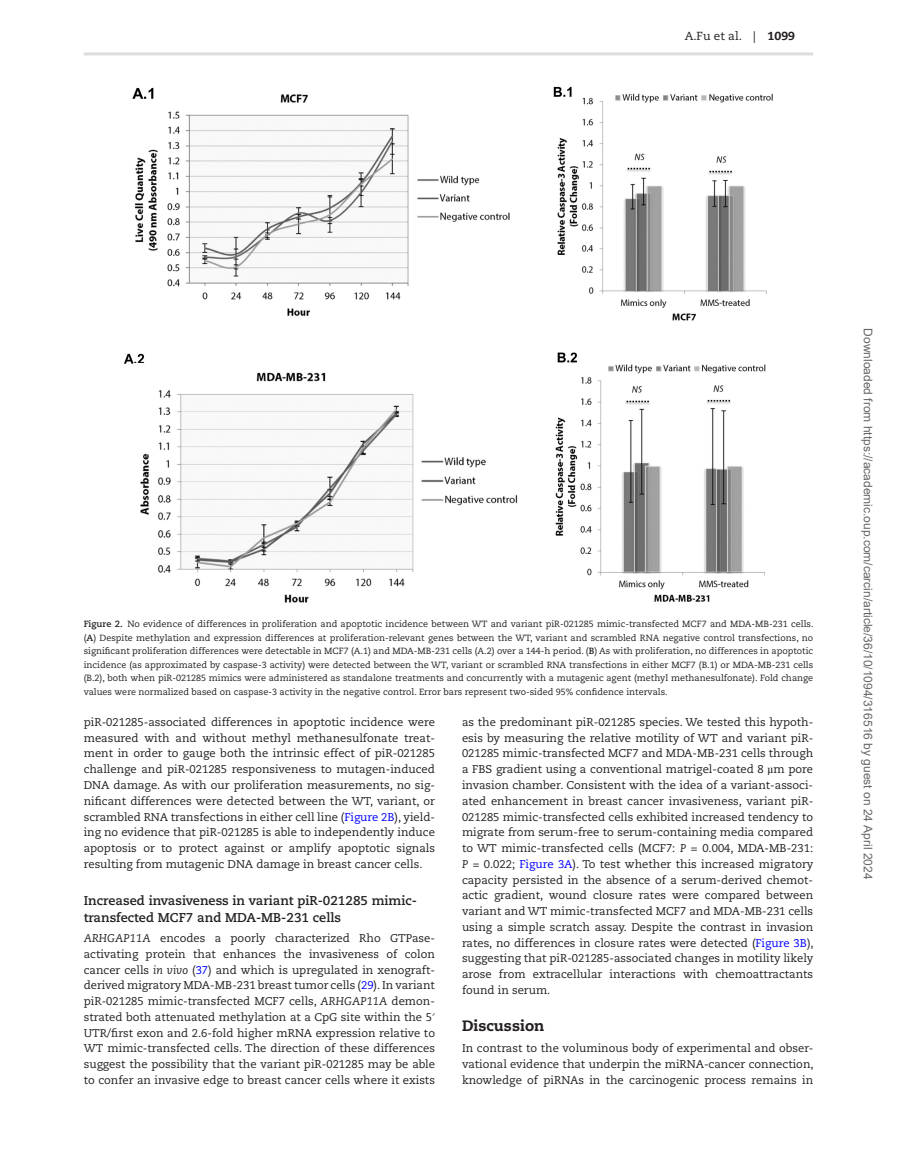
<style>
.page{position:relative;width:897px;height:1165px;background:#fff}
.page>*{position:absolute;margin:0;border:0;box-sizing:border-box;transform-origin:0 0}
.t1{font:800 15px "Caecilia LT Std";color:#231f20}
.t2{font:700 12.75px/16.5px "Caecilia LT Std";color:#231f20}
.t3{font:12px "Arial";color:#666}
.t4{font:11.7px "Caecilia LT Std";color:#231f20}
.t5{font:11.25px/15.8px "Caecilia LT Std";color:#231f20;text-align:justify}
.t6{font:9px/13.5px "Caecilia LT Std";color:#231f20;text-align:justify}
.s1{font-weight:800}
.s2{font-weight:700}
.s3{color:#00f}
.s4{font-style:italic}
.s5{font-family:"Gandhari Unicode"}
</style>
<div class="page">
<hr style="left:84px;top:52px;width:729px;height:3px;background:#dcdddf">
<img style="left:124px;top:87px;width:649px;height:516px">
<p class="t4" style="left:684px;top:30px;width:112px">A.Fu et al. | <span class="s1">1099</span></p>
<p class="t6" style="left:84px;top:617px;width:731px"><span class="s2">Figure 2.</span> No evidence of differences in proliferation and apoptotic incidence between WT and variant piR-021285 mimic-transfected MCF7 and MDA-MB-231 cells. (<span class="s2">A</span>) Despite methylation and expression differences at proliferation-relevant genes between the WT, variant and scrambled RNA negative control transfections, no significant proliferation differences were detectable in MCF7 (A.1) and MDA-MB-231 cells (A.2) over a 144-h period. (<span class="s2">B</span>) As with proliferation, no differences in apoptotic incidence (as approximated by caspase-3 activity) were detected between the WT, variant or scrambled RNA transfections in either MCF7 (B.1) or MDA-MB-231 cells (B.2), both when piR-021285 mimics were administered as standalone treatments and concurrently with a mutagenic agent (methyl methanesulfonate). Fold change values were normalized based on caspase-3 activity in the negative control. Error bars represent two-sided 95% confidence intervals.</p>
<p class="t5" style="left:84px;top:714px;width:353px">piR-021285-associated differences in apoptotic incidence were measured with and without methyl methanesulfonate treat&shy;ment in order to gauge both the intrinsic effect of piR-021285 challenge and piR-021285 responsiveness to mutagen-induced DNA damage. As with our proliferation measurements, no sig&shy;nificant differences were detected between the WT, variant, or scrambled RNA transfections in either cell line (<span class="s3">Figure 2B</span>), yield&shy;ing no evidence that piR-021285 is able to independently induce apoptosis or to protect against or amplify apoptotic signals resulting from mutagenic DNA damage in breast cancer cells.</p>
<p class="t2" style="left:84px;top:892px;width:335px">Increased invasiveness in variant piR-021285 mimic&shy;transfected MCF7 and MDA-MB-231 cells</p>
<p class="t5" style="left:84px;top:930px;width:353px"><span class="s4">ARHGAP11A</span> encodes a poorly characterized Rho GTPase&shy;activating protein that enhances the invasiveness of colon cancer cells <span class="s4">in vivo</span> (<span class="s3">37</span>) and which is upregulated in xenograft&shy;derived migratory MDA-MB-231 breast tumor cells (<span class="s3">29</span>). In variant piR-021285 mimic-transfected MCF7 cells, <span class="s4">ARHGAP11A</span> demon&shy;strated both attenuated methylation at a CpG site within the 5<span class="s5">′ </span>UTR/first exon and 2.6-fold higher mRNA expression relative to WT mimic-transfected cells. The direction of these differences suggest the possibility that the variant piR-021285 may be able to confer an invasive edge to breast cancer cells where it exists</p>
<p class="t5" style="left:462px;top:714px;width:353px">as the predominant piR-021285 species. We tested this hypoth&shy;esis by measuring the relative motility of WT and variant piR-021285 mimic-transfected MCF7 and MDA-MB-231 cells through a FBS gradient using a conventional matrigel-coated 8 <span class="s5">µ</span>m pore invasion chamber. Consistent with the idea of a variant-associ&shy;ated enhancement in breast cancer invasiveness, variant piR-021285 mimic-transfected cells exhibited increased tendency to migrate from serum-free to serum-containing media compared to WT mimic-transfected cells (MCF7: <span class="s4">P</span> = 0.004, MDA-MB-231:<br><span class="s4">P</span> = 0.022; <span class="s3">Figure 3A</span>). To test whether this increased migratory capacity persisted in the absence of a serum-derived chemot&shy;actic gradient, wound closure rates were compared between variant and WT mimic-transfected MCF7 and MDA-MB-231 cells using a simple scratch assay. Despite the contrast in invasion rates, no differences in closure rates were detected (<span class="s3">Figure 3B</span>), suggesting that piR-021285-associated changes in motility likely arose from extracellular interactions with chemoattractants found in serum.</p>
<h1 class="t1" style="left:462px;top:1015px;width:84px">Discussion</h1>
<p class="t5" style="left:462px;top:1040px;width:353px">In contrast to the voluminous body of experimental and obser&shy;vational evidence that underpin the miRNA-cancer connection, knowledge of piRNAs in the carcinogenic process remains in</p>
<p class="t3" style="left:872px;top:328px;width:552px;rotate:90deg">Downloaded from https://academic.oup.com/carcin/article/36/10/1094/316516 by guest on 24 April 2024</p>
</div>
